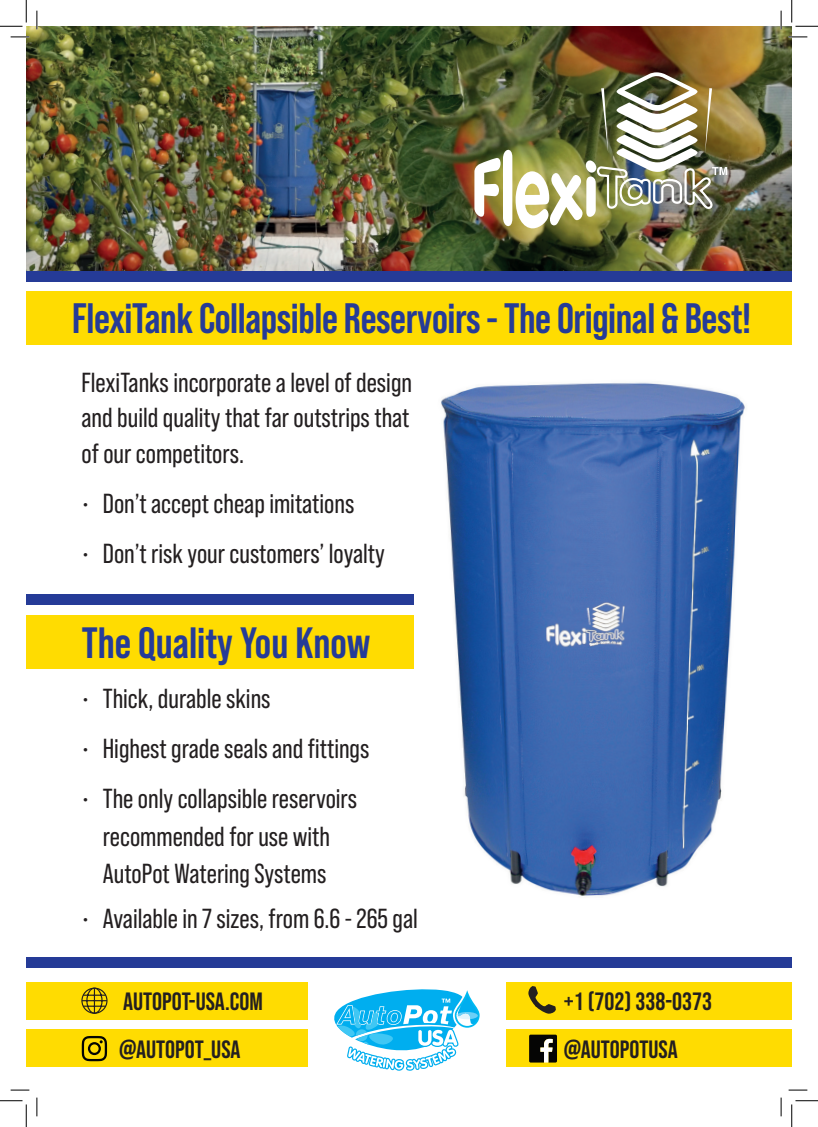
<style>
.page{position:relative;width:818px;height:1127px;background:#fff}
.page>*{position:absolute;margin:0;border:0;box-sizing:border-box;transform-origin:0 0}
.t1{font:700 43.75px "Bebas Neue Pro";color:#253b97}
.t2{font:700 42.5px "Bebas Neue Pro";letter-spacing:-.01em;color:#253b97}
.t3{font:27.5px/35px "Bebas Neue Pro";color:#231f20;text-align:justify}
.t4{font:25px/47.8px "Bebas Neue";color:#231f20}
</style>
<div class="page">
<img style="left:26px;top:26px;width:766px;height:245px">
<div style="left:26px;top:271px;width:766px;height:11px;background:#253b97"></div>
<div style="left:26px;top:291px;width:766px;height:53px;background:#ffdc01"></div>
<img style="left:474px;top:72px;width:253px;height:156px">
<div style="left:26px;top:956px;width:766px;height:11px;background:#253b97"></div>
<div style="left:26px;top:981px;width:282px;height:37px;background:#ffdc01"></div>
<div style="left:26px;top:594px;width:387px;height:11px;background:#253b97"></div>
<div style="left:26px;top:615px;width:387px;height:53px;background:#ffdc01"></div>
<img style="left:441px;top:382px;width:304px;height:514px">
<svg style="left:334px;top:989px;width:146px;height:81px"></svg>
<div style="left:26px;top:1029px;width:282px;height:37px;background:#ffdc01"></div>
<div style="left:506px;top:981px;width:286px;height:37px;background:#ffdc01"></div>
<div style="left:506px;top:1029px;width:286px;height:37px;background:#ffdc01"></div>
<svg style="left:81px;top:987px;width:27px;height:27px"></svg>
<svg style="left:82px;top:1035px;width:25px;height:25px"></svg>
<svg style="left:528px;top:986px;width:28px;height:27px"></svg>
<svg style="left:529px;top:1034px;width:28px;height:28px"></svg>
<svg style="left:11px;top:36px;width:18px;height:2px"></svg>
<svg style="left:788px;top:36px;width:19px;height:2px"></svg>
<svg style="left:11px;top:1089px;width:18px;height:1px"></svg>
<svg style="left:788px;top:1089px;width:19px;height:1px"></svg>
<svg style="left:36px;top:11px;width:2px;height:18px"></svg>
<svg style="left:36px;top:1097px;width:2px;height:18px"></svg>
<svg style="left:780px;top:11px;width:2px;height:18px"></svg>
<svg style="left:780px;top:1097px;width:2px;height:18px"></svg>
<svg style="left:0;top:0;width:27px;height:27px"></svg>
<svg style="left:0;top:1100px;width:27px;height:26px"></svg>
<svg style="left:791px;top:0;width:27px;height:27px"></svg>
<svg style="left:791px;top:1100px;width:27px;height:26px"></svg>
<h2 class="t2" style="left:72px;top:294px;width:680px">FlexiTank Collapsible Reservoirs - The Original &amp; Best!</h2>
<p class="t3" style="left:82px;top:365px;width:332px">FlexiTanks incorporate a level of design and build quality that far outstrips that of our competitors.</p>
<p class="t3" style="left:82px;top:485px;width:274px">• Don’t accept cheap imitations</p>
<p class="t3" style="left:82px;top:535px;width:305px">• Don’t risk your customers’ loyalty</p>
<h1 class="t1" style="left:82px;top:617px;width:290px">The Quality You Know</h1>
<p class="t3" style="left:82px;top:680px;width:191px">• Thick, durable skins</p>
<p class="t3" style="left:82px;top:730px;width:289px">• Highest grade seals and fittings</p>
<p class="t3" style="left:82px;top:779px;width:277px;line-height:37.5px;text-align:center">• The only collapsible reservoirs recommended for use with<br>AutoPot Watering Systems</p>
<p class="t3" style="left:82px;top:900px;width:338px">• Available in 7 sizes, from 6.6 - 265 gal</p>
<p class="t4" style="left:123px;top:976px;width:141px">AUTOPOT-USA.COM</p>
<p class="t4" style="left:119px;top:1024px;width:123px">@AUTOPOT_USA</p>
<p class="t4" style="left:564px;top:976px;width:150px">+1 (702) 338-0373 @AUTOPOTUSA</p>
</div>
